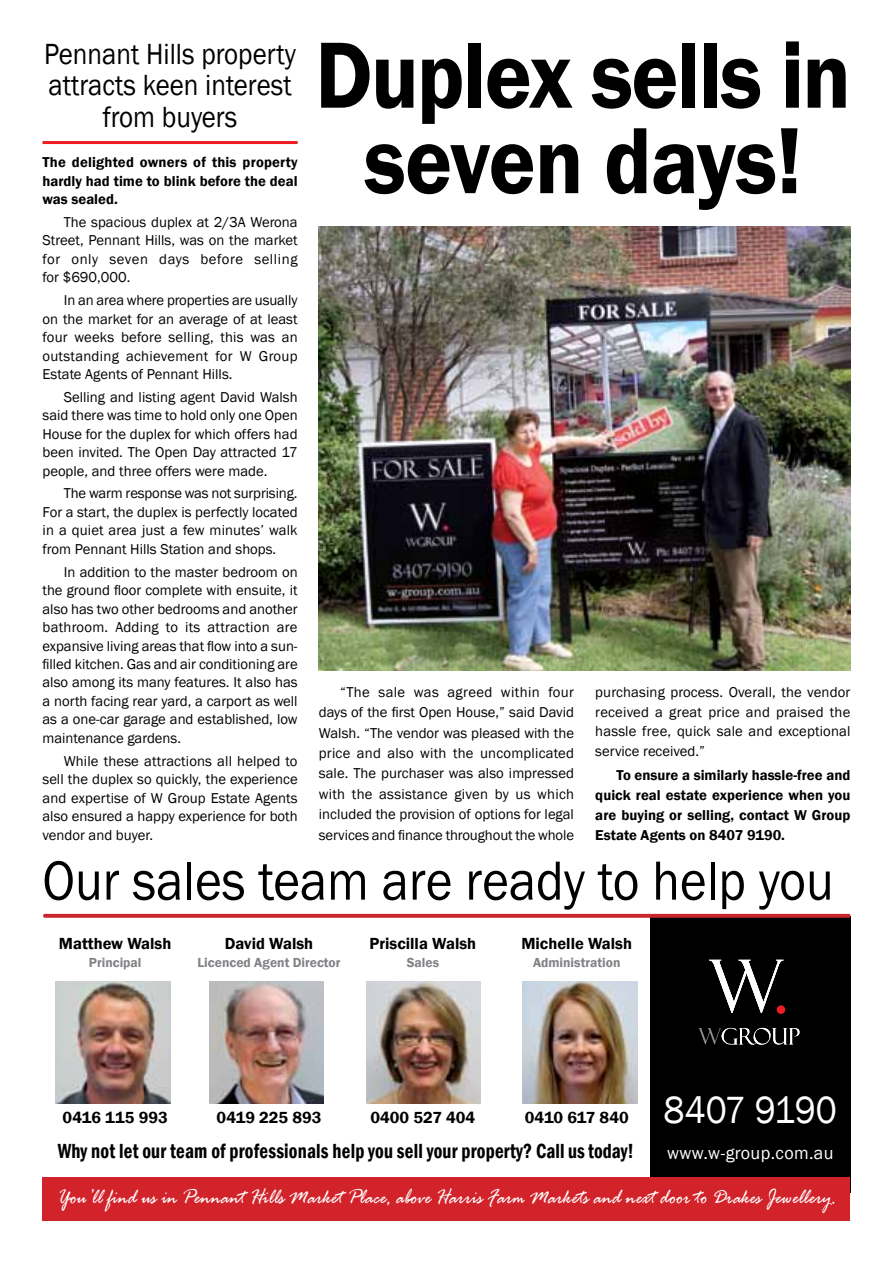
<style>
.page{position:relative;width:893px;height:1263px;background:#fff}
.page>*{position:absolute;margin:0;border:0;box-sizing:border-box;transform-origin:0 0}
.t1{font:600 97.35px/85.5px "Franklin Gothic";letter-spacing:-.02em;color:#000;text-align:center;scale:.91 1}
.t2{font:57px "Franklin Gothic";color:#000;scale:.9 1}
.t3{font:39px "Franklin Gothic";letter-spacing:-.005em;color:#fff;scale:.92 1}
.t4{font:30px/31.5px "Franklin Gothic";color:#000;text-align:center;scale:.9 1}
.t5{font:italic 22.5px "Rage";color:#fff;scale:.87 1}
.t6{font:600 condensed 21px "Franklin Gothic";letter-spacing:.01em;color:#000;scale:.9 1}
.t7{font:18px "Franklin Gothic";letter-spacing:.02em;color:#fff}
.t8{font:600 16.5px "Franklin Gothic";color:#000}
.t9{font:14.7px/18.5px "Franklin Gothic";color:#000;text-align:justify}
.t10{font:600 14.7px/19.8px "Franklin Gothic";color:#000;text-align:justify}
.t11{font:600 13.5px "Franklin Gothic";color:#808285}
</style>
<div class="page">
<img style="left:319px;top:227px;width:531px;height:443px">
<hr style="left:43px;top:141px;width:255px;height:3px;background:#ed1d24">
<div style="left:650px;top:916px;width:200px;height:277px;background:#000"></div>
<svg style="left:43px;top:914px;width:807px;height:4px;background:#c82e34"></svg>
<img style="left:56px;top:981px;width:114px;height:122px">
<img style="left:209px;top:981px;width:114px;height:122px">
<img style="left:366px;top:981px;width:115px;height:122px">
<img style="left:523px;top:981px;width:114px;height:122px">
<div style="left:43px;top:1176px;width:807px;height:44px;background:#d2232a"></div>
<img style="left:709px;top:960px;width:74px;height:53px">
<div style="left:777px;top:1005px;width:8px;height:9px;background:#ed1d24;border-radius:50%"></div>
<svg style="left:698px;top:1028px;width:101px;height:17px"></svg>
<h3 class="t4" style="left:44px;top:38px;width:281px">Pennant Hills property attracts keen interest from buyers</h3>
<p class="t10" style="left:43px;top:153px;width:257px;line-height:18.5px">The delighted owners of this property hardly had time to blink before the deal was sealed.</p>
<p class="t9" style="left:43px;top:213px;width:257px;text-indent:21px">The spacious duplex at 2/3A Werona Street, Pennant Hills, was on the market for only seven days before selling for $690,000.</p>
<p class="t9" style="left:43px;top:291px;width:257px;text-indent:21px">In an area where properties are usually on the market for an average of at least four weeks before selling, this was an outstanding achievement for W Group Estate Agents of Pennant Hills.</p>
<p class="t9" style="left:43px;top:388px;width:257px;text-indent:21px">Selling and listing agent David Walsh said there was time to hold only one Open House for the duplex for which offers had been invited. The Open Day attracted 17 people, and three offers were made.</p>
<p class="t9" style="left:43px;top:485px;width:257px;text-indent:21px">The warm response was not surprising.<br>For a start, the duplex is perfectly located in a quiet area just a few minutes’ walk from Pennant Hills Station and shops.</p>
<p class="t9" style="left:43px;top:563px;width:257px;text-indent:21px">In addition to the master bedroom on the ground floor complete with ensuite, it also has two other bedrooms and another bathroom. Adding to its attraction are expansive living areas that flow into a sun&shy;filled kitchen. Gas and air conditioning are also among its many features. It also has a north facing rear yard, a carport as well as a one-car garage and established, low maintenance gardens.</p>
<p class="t9" style="left:43px;top:752px;width:257px;text-indent:21px">While these attractions all helped to sell the duplex so quickly, the experience and expertise of W Group Estate Agents also ensured a happy experience for both vendor and buyer.</p>
<h1 class="t1" style="left:315px;top:34px;width:590px">Duplex sells in seven days!</h1>
<p class="t9" style="left:319px;top:682px;width:257px;line-height:20.4px;text-indent:21px">“The sale was agreed within four days of the first Open House,” said David Walsh. “The vendor was pleased with the price and also with the uncomplicated sale. The purchaser was also impressed with the assistance given by us which included the provision of options for legal services and finance throughout the whole</p>
<p class="t9" style="left:595px;top:682px;width:257px;line-height:19.8px">purchasing process. Overall, the vendor received a great price and praised the hassle free, quick sale and exceptional service received.”</p>
<p class="t10" style="left:595px;top:765px;width:257px;text-indent:21px">To ensure a similarly hassle-free and quick real estate experience when you are buying or selling, contact W Group Estate Agents on 8407 9190.</p>
<h2 class="t2" style="left:43px;top:845px;width:880px">Our sales team are ready to help you</h2>
<p class="t8" style="left:59px;top:934px;width:114px">Matthew Walsh</p>
<p class="t11" style="left:89px;top:954px;width:54px">Principal</p>
<p class="t8" style="left:225px;top:934px;width:90px">David Walsh</p>
<p class="t11" style="left:198px;top:954px;width:145px">Licenced Agent Director</p>
<p class="t8" style="left:370px;top:934px;width:108px">Priscilla Walsh</p>
<p class="t11" style="left:407px;top:954px;width:34px">Sales</p>
<p class="t8" style="left:521px;top:934px;width:112px">Michelle Walsh</p>
<p class="t11" style="left:533px;top:954px;width:89px">Administration</p>
<h3 class="t3" style="left:663px;top:1086px;width:190px">8407 9190</h3>
<p class="t7" style="left:667px;top:1141px;width:168px">www.w-group.com.au</p>
<h3 class="t5" style="left:57px;top:1185px;width:897px">You’ll find us in Pennant Hills Market Place, above Harris Farm Markets and next door to Drakes Jewellery.</h3>
<p class="t8" style="left:63px;top:1107px;width:107px">0416 115 993</p>
<p class="t8" style="left:217px;top:1107px;width:106px">0419 225 893</p>
<p class="t8" style="left:370px;top:1107px;width:106px">0400 527 404</p>
<p class="t8" style="left:525px;top:1107px;width:105px">0410 617 840</p>
<h3 class="t6" style="left:58px;top:1137px;width:642px">Why not let our team of professionals help you sell your property? Call us today!</h3>
</div>
